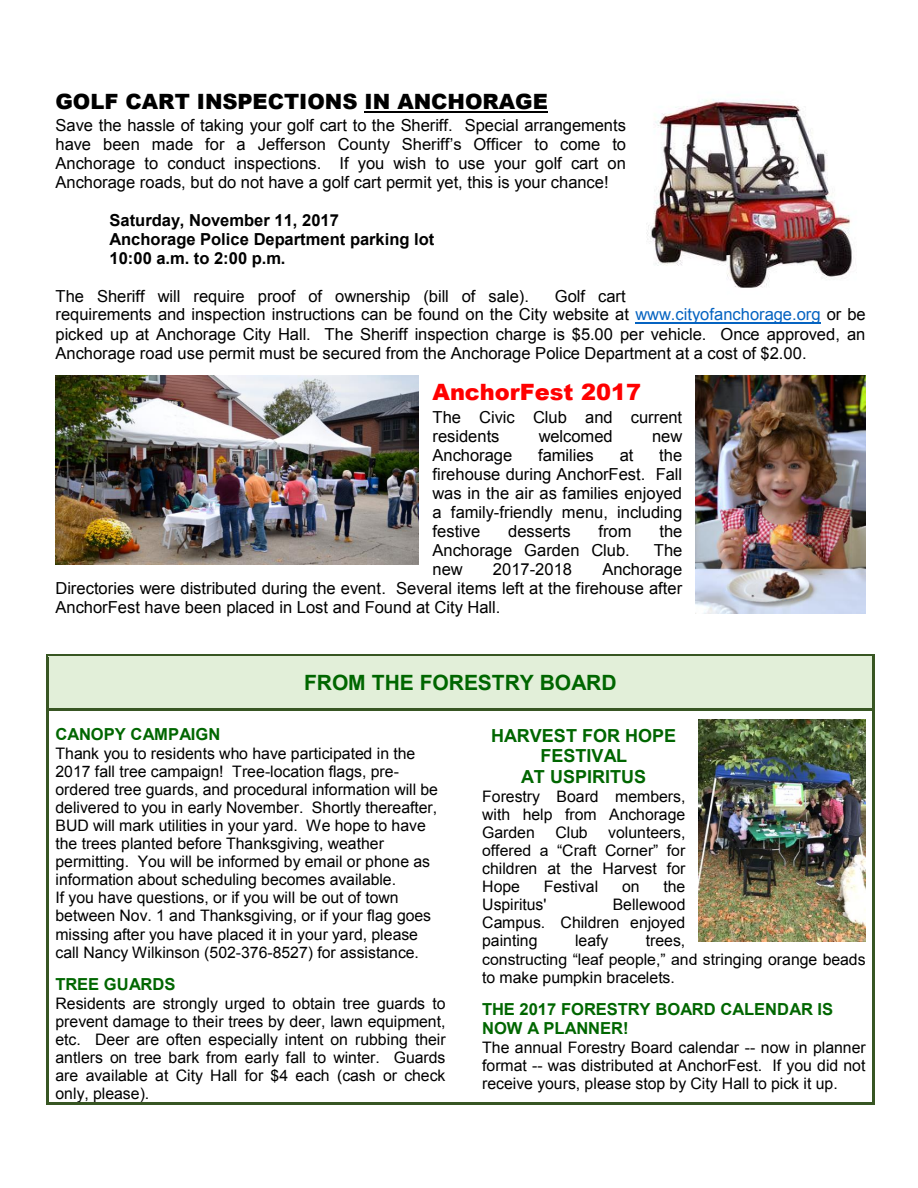
<style>
.page{position:relative;width:918px;height:1188px;background:#fff}
.page>*{position:absolute;margin:0;border:0;box-sizing:border-box;transform-origin:0 0}
.t1{font:900 22.5px "Arial";color:#f00}
.t2{font:900 21px "Arial";letter-spacing:-.005em;color:#000}
.t3{font:700 21px "Arial";letter-spacing:-.005em;color:#060}
.t4{font:700 18px/20.7px "Arial";color:#060;text-align:center}
.t5{font:16.5px/19px "Arial";color:#000;text-align:justify}
.t6{font:700 16.5px/19px "Arial";color:#000}
.t7{font:700 16.5px/18.9px "Arial";letter-spacing:-.005em;color:#060}
.t8{font:15.9px/18.1px "Arial";color:#000;text-align:justify}
.s1{color:#0563c1}
</style>
<div class="page">
<hr style="left:365px;top:111px;width:183px;height:2px;background:#000">
<hr style="left:636px;top:322px;width:185px;height:2px;background:#0563c1">
<div style="left:56px;top:657px;width:810px;height:14px;background:#e2efd9"></div>
<div style="left:56px;top:671px;width:810px;height:24px;background:#e2efd9"></div>
<div style="left:56px;top:695px;width:810px;height:14px;background:#e2efd9"></div>
<hr style="left:48px;top:655px;width:825px;height:2px;background:#385623">
<hr style="left:48px;top:657px;width:825px;height:1px;background:#e2efd9">
<hr style="left:46px;top:657px;width:2px;height:52px;background:#385623">
<hr style="left:873px;top:657px;width:2px;height:52px;background:#385623">
<hr style="left:48px;top:709px;width:406px;height:2px;background:#385623">
<svg style="left:454px;top:709px;width:22px;height:2px"></svg>
<hr style="left:476px;top:709px;width:397px;height:2px;background:#385623">
<hr style="left:46px;top:711px;width:2px;height:392px;background:#385623">
<hr style="left:48px;top:1103px;width:406px;height:2px;background:#385623">
<svg style="left:454px;top:1103px;width:21px;height:2px"></svg>
<hr style="left:475px;top:1103px;width:398px;height:2px;background:#385623">
<hr style="left:873px;top:711px;width:2px;height:392px;background:#385623">
<img style="left:699px;top:720px;width:167px;height:222px">
<img style="left:56px;top:376px;width:363px;height:189px">
<img style="left:696px;top:376px;width:170px;height:238px">
<img style="left:646px;top:99px;width:206px;height:189px">
<p class="t2" style="left:56px;top:86px;width:494px">GOLF CART INSPECTIONS IN ANCHORAGE</p>
<p class="t5" style="left:56px;top:116px;width:572px">Save the hassle of taking your golf cart to the Sheriff. Special arrangements have been made for a Jefferson County Sheriff’s Officer to come to Anchorage to conduct inspections. If you wish to use your golf cart on Anchorage roads, but do not have a golf cart permit yet, this is your chance!</p>
<p class="t6" style="left:110px;top:211px;width:326px">Saturday, November 11, 2017<br>Anchorage Police Department parking lot<br>10:00 a.m. to 2:00 p.m.</p>
<p class="t5" style="left:55px;top:286px;width:475px">The Sheriff will require proof of ownership (bill of sale).</p>
<p class="t5" style="left:55px;top:286px;width:812px;text-align:left;text-indent:499px">Golf cart<br>requirements and inspection instructions can be found on the City website at <span class="s1">www.cityofanchorage.org</span> or be picked up at Anchorage City Hall. The Sheriff inspection charge is $5.00 per vehicle. Once approved, an Anchorage road use permit must be secured from the Anchorage Police Department at a cost of $2.00.</p>
<p class="t1" style="left:432px;top:376px;width:210px">AnchorFest 2017</p>
<p class="t5" style="left:432px;top:408px;width:251px">The Civic Club and current residents</p>
<p class="t5" style="left:539px;top:427px;width:76px">welcomed</p>
<p class="t5" style="left:652px;top:427px;width:32px">new</p>
<p class="t5" style="left:432px;top:446px;width:81px">Anchorage</p>
<p class="t5" style="left:538px;top:446px;width:57px">families</p>
<p class="t5" style="left:620px;top:446px;width:15px">at</p>
<p class="t5" style="left:432px;top:446px;width:251px;text-indent:227px">the firehouse during AnchorFest. Fall was in the air as families enjoyed a family-friendly menu, including festive</p>
<p class="t5" style="left:508px;top:522px;width:64px">desserts</p>
<p class="t5" style="left:598px;top:522px;width:35px">from</p>
<p class="t5" style="left:659px;top:522px;width:25px">the</p>
<p class="t5" style="left:433px;top:541px;width:199px">Anchorage Garden Club.</p>
<p class="t5" style="left:654px;top:541px;width:30px">The</p>
<p class="t5" style="left:433px;top:560px;width:32px">new</p>
<p class="t5" style="left:493px;top:560px;width:81px">2017-2018</p>
<p class="t5" style="left:55px;top:560px;width:628px;text-indent:547px">Anchorage Directories were distributed during the event. Several items left at the firehouse after AnchorFest have been placed in Lost and Found at City Hall.</p>
<p class="t3" style="left:304px;top:669px;width:314px">FROM THE FORESTRY BOARD</p>
<p class="t7" style="left:56px;top:726px;width:166px">CANOPY CAMPAIGN</p>
<p class="t8" style="left:56px;top:744px;width:384px;text-align:left">Thank you to residents who have participated in the 2017 fall tree campaign! Tree-location flags, pre&shy;ordered tree guards, and procedural information will be delivered to you in early November. Shortly thereafter, BUD will mark utilities in your yard. We hope to have the trees planted before Thanksgiving, weather permitting. You will be informed by email or phone as information about scheduling becomes available.<br>If you have questions, or if you will be out of town between Nov. 1 and Thanksgiving, or if your flag goes missing after you have placed it in your yard, please call Nancy Wilkinson (502-376-8527) for assistance.</p>
<p class="t7" style="left:56px;top:976px;width:121px">TREE GUARDS</p>
<p class="t8" style="left:56px;top:994px;width:392px">Residents are strongly urged to obtain tree guards to prevent damage to their trees by deer, lawn equipment, etc. Deer are often especially intent on rubbing their antlers on tree bark from early fall to winter. Guards are available at City Hall for $4 each (cash or check only, please).</p>
<p class="t4" style="left:491px;top:726px;width:186px">HARVEST FOR HOPE<br>FESTIVAL<br>AT USPIRITUS</p>
<p class="t8" style="left:482px;top:787px;width:205px">Forestry Board members, with help from Anchorage Garden</p>
<p class="t8" style="left:555px;top:823px;width:34px">Club</p>
<p class="t8" style="left:482px;top:823px;width:205px;text-indent:126px">volunteers, offered a “Craft Corner” for children at the Harvest for Hope</p>
<p class="t8" style="left:544px;top:878px;width:56px">Festival</p>
<p class="t8" style="left:622px;top:878px;width:19px">on</p>
<p class="t8" style="left:663px;top:878px;width:23px">the</p>
<p class="t8" style="left:482px;top:896px;width:66px">Uspiritus'</p>
<p class="t8" style="left:482px;top:896px;width:205px;text-indent:131px">Bellewood Campus. Children enjoyed painting</p>
<p class="t8" style="left:575px;top:932px;width:35px">leafy</p>
<p class="t8" style="left:482px;top:932px;width:385px;text-align:left;text-indent:164px">trees,<br>constructing “leaf people,” and stringing orange beads to make pumpkin bracelets.</p>
<p class="t7" style="left:482px;top:1001px;width:353px">THE 2017 FORESTRY BOARD CALENDAR IS<br>NOW A PLANNER!</p>
<p class="t8" style="left:482px;top:1038px;width:385px">The annual Forestry Board calendar -- now in planner format -- was distributed at AnchorFest. If you did not receive yours, please stop by City Hall to pick it up.</p>
</div>
